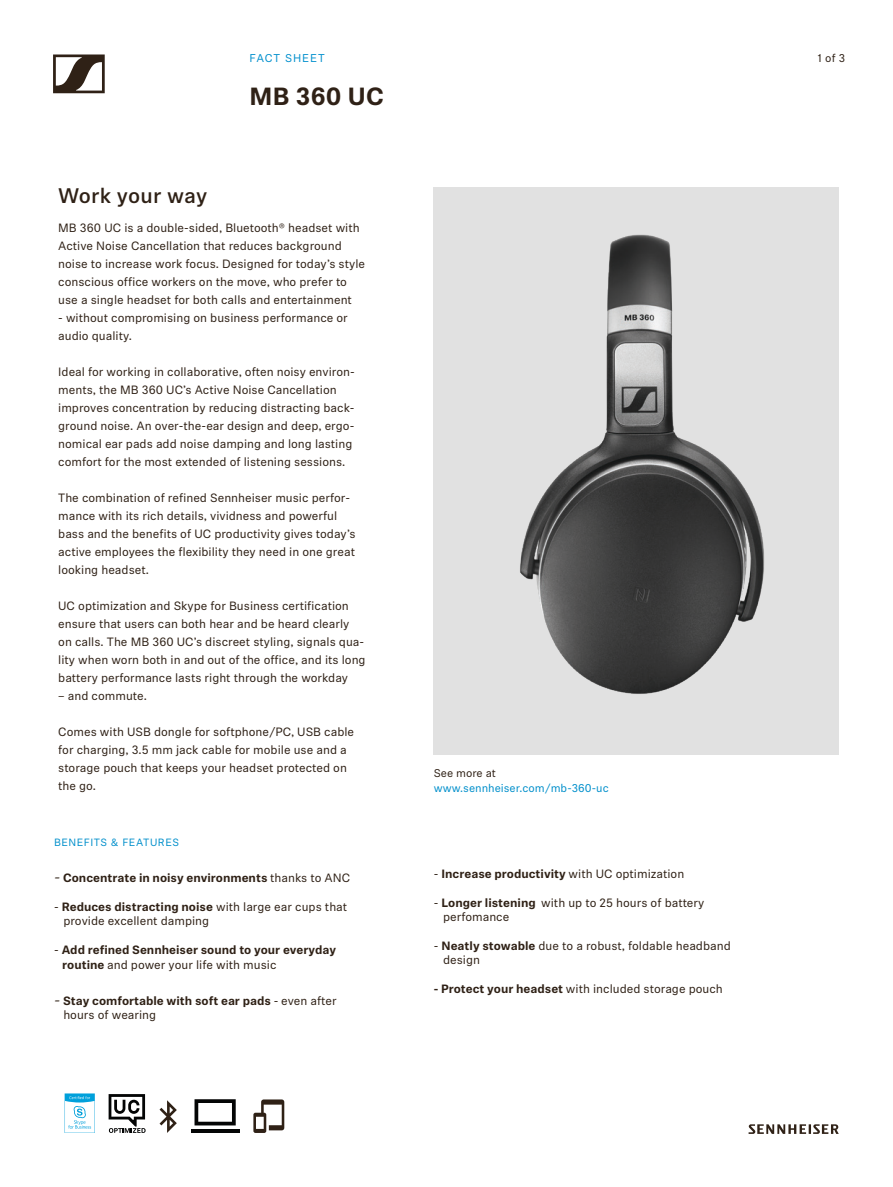
<style>
.page{position:relative;width:893px;height:1187px;background:#fff}
.page>*{position:absolute;margin:0;border:0;box-sizing:border-box;transform-origin:0 0}
.t1{font:700 24.75px "Sennheiser Neue";letter-spacing:.01em;color:#2f2116}
.t2{font:500 21px "Sennheiser Neue";letter-spacing:.005em;color:#2f2116}
.t3{font:12px/18px "Sennheiser Neue";color:#2f2116}
.t4{font:700 12px "Sennheiser Neue";color:#2f2116}
.Smalltext_Table{font:11.25px "Sennheiser Neue";color:#008fcb}
.Pageheader___Capital{font:11.25px "Sennheiser Neue";letter-spacing:.08em;color:#008fcd}
.Smalltext_Table-2{font:11.25px "Sennheiser Neue";color:#2f2116}
.Pageheader{font:11.25px "Sennheiser Neue";color:#2f2116}
.Smalltexttitle___Cap{font:10.5px "Sennheiser Neue";letter-spacing:.05em;color:#008fcb}
.s1{font-family:"Minion Pro";font-weight:400;font-size:18px}
.s2{font-weight:400}
.s3{font-weight:700}
</style>
<div class="page">
<div style="left:434px;top:187px;width:405px;height:568px;background:#e1e1e1"></div>
<svg style="left:53px;top:54px;width:52px;height:39px"></svg>
<img style="left:520px;top:234px;width:244px;height:460px">
<svg style="left:749px;top:1124px;width:90px;height:9px"></svg>
<svg style="left:65px;top:1093px;width:30px;height:39px"></svg>
<svg style="left:195px;top:1099px;width:41px;height:26px"></svg>
<hr style="left:191px;top:1129px;width:48px;height:3px;background:#040505">
<svg style="left:109px;top:1094px;width:37px;height:38px"></svg>
<svg style="left:160px;top:1100px;width:17px;height:32px"></svg>
<svg style="left:253px;top:1099px;width:31px;height:33px"></svg>
<p class="t2" style="left:58px;top:181px;width:151px">Work your way</p>
<p class="Pageheader___Capital" style="left:250px;top:50px;width:77px">FACT SHEET</p>
<p class="t1" style="left:250px;top:78px;width:136px">MB 360 UC</p>
<p class="t3" style="left:58px;top:218px;width:308px">MB 360 UC is a double-sided, Bluetooth® headset with Active Noise Cancellation that reduces background noise to increase work focus. Designed for today’s style conscious office workers on the move, who prefer to use a single headset for both calls and entertainment</p>
<p class="t3" style="left:58px;top:308px;width:291px">- without compromising on business performance or audio quality.</p>
<p class="t3" style="left:58px;top:362px;width:298px">Ideal for working in collaborative, often noisy environ&shy;ments, the MB 360 UC’s Active Noise Cancellation improves concentration by reducing distracting back-</p>
<p class="t3" style="left:58px;top:416px;width:298px">ground noise. An over-the-ear design and deep, ergo&shy;nomical ear pads add noise damping and long lasting comfort for the most extended of listening sessions.</p>
<p class="t3" style="left:58px;top:488px;width:299px">The combination of refined Sennheiser music perfor&shy;mance with its rich details, vividness and powerful bass and the benefits of UC productivity gives today’s active employees the flexibility they need in one great looking headset.</p>
<p class="t3" style="left:58px;top:596px;width:309px">UC optimization and Skype for Business certification ensure that users can both hear and be heard clearly on calls. The MB 360 UC’s discreet styling, signals qua&shy;lity when worn both in and out of the office, and its long battery performance lasts right through the workday</p>
<p class="t3" style="left:58px;top:686px;width:90px">– and commute.</p>
<p class="t3" style="left:58px;top:722px;width:297px">Comes with USB dongle for softphone/PC, USB cable for charging, 3.5 mm jack cable for mobile use and a storage pouch that keeps your headset protected on the go.</p>
<p class="Smalltexttitle___Cap" style="left:54px;top:835px;width:127px">BENEFITS &amp; FEATURES</p>
<p class="t4" style="left:54px;top:869px;width:298px"><span class="s1">-</span> Concentrate in noisy environments <span class="s2">thanks to ANC</span></p>
<p class="t4" style="left:54px;top:898px;width:295px"><span class="s2">-</span> Reduces distracting noise <span class="s2">with large ear cups that</span></p>
<p class="t3" style="left:63px;top:911px;width:147px">provide excellent damping</p>
<p class="t4" style="left:54px;top:941px;width:284px"><span class="s2">-</span> Add refined Sennheiser sound to your everyday</p>
<p class="t3" style="left:62px;top:954px;width:216px"><span class="s3">routine</span> and power your life with music</p>
<p class="t4" style="left:54px;top:991px;width:284px"><span class="s1">-</span> Stay comfortable with soft ear pads <span class="s2">- even after</span></p>
<p class="t3" style="left:63px;top:1005px;width:94px">hours of wearing</p>
<p class="Smalltext_Table-2" style="left:434px;top:765px;width:64px">See more at</p>
<p class="Smalltext_Table" style="left:434px;top:780px;width:177px">www.sennheiser.com/mb-360-uc</p>
<p class="t4" style="left:434px;top:865px;width:252px"><span class="s2">-</span> Increase productivity <span class="s2">with UC optimization</span></p>
<p class="t3" style="left:434px;top:892px;width:272px">- <span class="s3">Longer listening</span> with up to 25 hours of battery</p>
<p class="t3" style="left:443px;top:907px;width:68px">perfomance</p>
<p class="t3" style="left:434px;top:936px;width:299px">- <span class="s3">Neatly stowable</span> due to a robust, foldable headband</p>
<p class="t3" style="left:443px;top:950px;width:38px">design</p>
<p class="t3" style="left:434px;top:979px;width:291px"><span class="s3">- Protect your headset</span> with included storage pouch</p>
<p class="Pageheader" style="left:817px;top:50px;width:29px">1 of 3</p>
</div>
